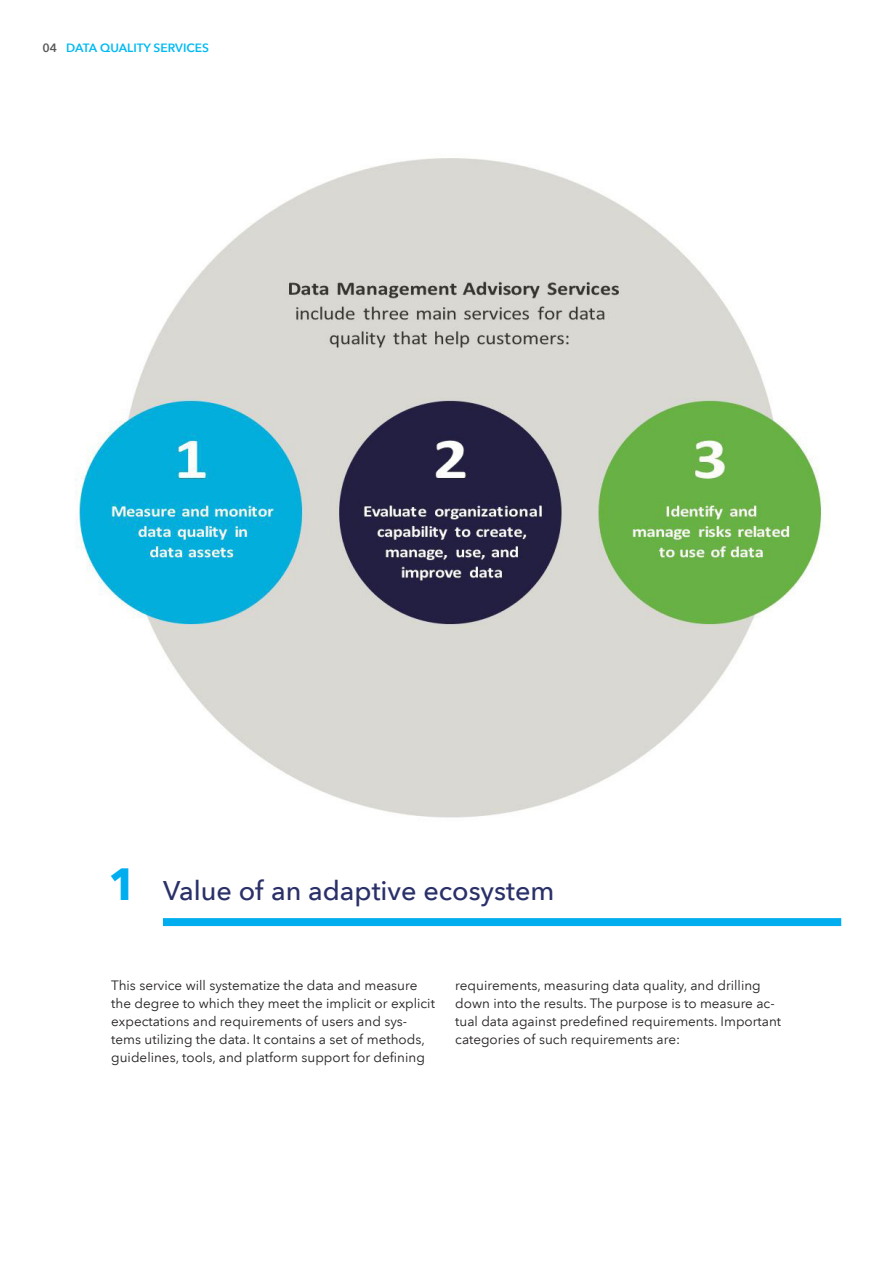
<style>
.page{position:relative;width:893px;height:1263px;background:#fff}
.page>*{position:absolute;margin:0;border:0;box-sizing:border-box;transform-origin:0 0}
.DNV_GL_Body_bullet{font:700 45px "Avenir Next LT Pro";color:#00aeef}
.DNV_GL_Inside_Headin{font:500 27px "Avenir Next LT Pro";color:#2a3068}
.DNV_GL_Body{font:13.5px/18px "Avenir Next LT Pro";color:#231f20}
.DNV_GL_Page_header_l{font:600 12px "Avenir Next LT Pro";color:#00baf1}
.s1{color:#57585a}
</style>
<div class="page">
<img style="left:75px;top:158px;width:753px;height:660px">
<div style="left:804px;top:789px;width:46px;height:39px;background:#fff"></div>
<div style="left:163px;top:918px;width:678px;height:8px;background:#00aeef"></div>
<p class="DNV_GL_Page_header_l" style="left:43px;top:40px;width:168px"><span class="s1">04</span> DATA QUALITY SERVICES</p>
<p class="DNV_GL_Body_bullet" style="left:108px;top:857px;width:31px">1</p>
<p class="DNV_GL_Inside_Headin" style="left:163px;top:874px;width:393px">Value of an adaptive ecosystem</p>
<p class="DNV_GL_Body" style="left:111px;top:976px;width:325px">This service will systematize the data and measure the degree to which they meet the implicit or explicit expectations and requirements of users and sys&shy;tems utilizing the data. It contains a set of methods, guidelines, tools, and platform support for defining</p>
<p class="DNV_GL_Body" style="left:455px;top:976px;width:327px">requirements, measuring data quality, and drilling down into the results. The purpose is to measure ac&shy;tual data against predefined requirements. Important categories of such requirements are:</p>
</div>
